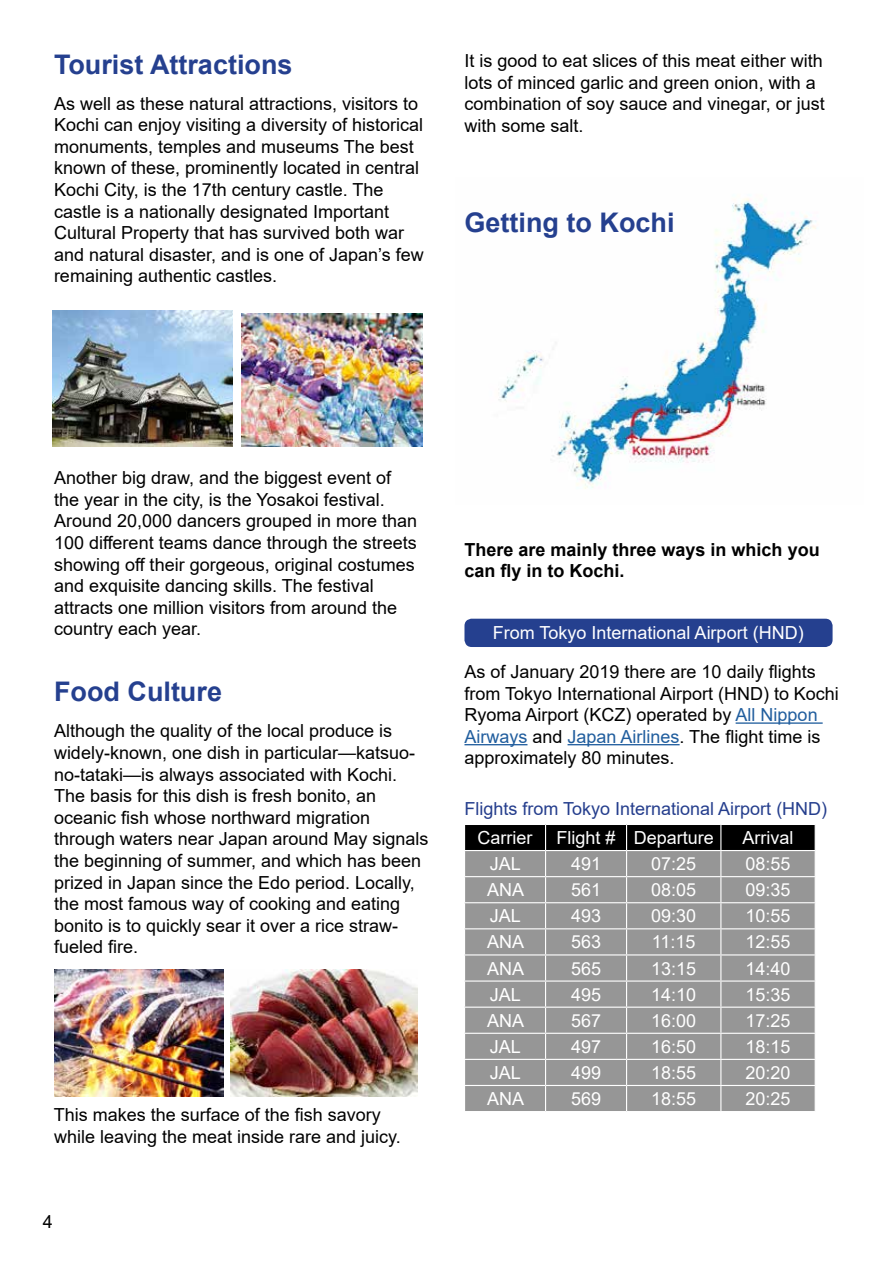
<style>
.page{position:relative;width:893px;height:1263px;background:#fff}
.page>*{position:absolute;margin:0;border:0;box-sizing:border-box;transform-origin:0 0}
.t1{font:700 27px "Arial";color:#25408f}
.t2{font:18px/21.6px "Arial";color:#000}
.t3{font:18px "Arial";color:#fff}
.t4{font:700 18px/21.6px "Arial";color:#000}
.t5{font:18px "Arial";color:#253e8d}
.s1{color:#215e9e}
</style>
<div class="page">
<img style="left:498px;top:198px;width:318px;height:291px">
<hr style="left:736px;top:722px;width:87px;height:2px;background:#215e9e">
<hr style="left:464px;top:744px;width:63px;height:1px;background:#215e9e">
<hr style="left:567px;top:744px;width:113px;height:1px;background:#215e9e">
<div style="left:464px;top:619px;width:369px;height:28px;background:#25408f;border-radius:7px"></div>
<svg style="left:464px;top:824px;width:352px;height:287px;background:#8f8f8f"></svg>
<img style="left:53px;top:310px;width:180px;height:136px">
<img style="left:241px;top:314px;width:182px;height:132px">
<img style="left:54px;top:969px;width:169px;height:127px">
<img style="left:231px;top:969px;width:187px;height:127px">
<h1 class="t1" style="left:54px;top:45px;width:240px">Tourist Attractions</h1>
<p class="t2" style="left:54px;top:92px;width:371px">As well as these natural attractions, visitors to Kochi can enjoy visiting a diversity of historical monuments, temples and museums The best known of these, prominently located in central Kochi City, is the 17th century castle. The castle is a nationally designated Important Cultural Property that has survived both war and natural disaster, and is one of Japan’s few remaining authentic castles.</p>
<p class="t2" style="left:464px;top:50px;width:362px">It is good to eat slices of this meat either with lots of minced garlic and green onion, with a combination of soy sauce and vinegar, or just with some salt.</p>
<h1 class="t1" style="left:464px;top:203px;width:212px">Getting to Kochi</h1>
<p class="t2" style="left:54px;top:467px;width:365px">Another big draw, and the biggest event of the year in the city, is the Yosakoi festival.<br>Around 20,000 dancers grouped in more than 100 different teams dance through the streets showing off their gorgeous, original costumes and exquisite dancing skills. The festival attracts one million visitors from around the country each year.</p>
<h1 class="t1" style="left:54px;top:673px;width:169px">Food Culture</h1>
<p class="t2" style="left:54px;top:720px;width:376px">Although the quality of the local produce is widely-known, one dish in particular—katsuo&shy;no-tataki—is always associated with Kochi.<br>The basis for this dish is fresh bonito, an oceanic fish whose northward migration through waters near Japan around May signals the beginning of summer, and which has been prized in Japan since the Edo period. Locally, the most famous way of cooking and eating bonito is to quickly sear it over a rice straw&shy;fueled fire.</p>
<p class="t2" style="left:54px;top:1104px;width:349px">This makes the surface of the fish savory while leaving the meat inside rare and juicy.</p>
<p class="t2" style="left:43px;top:1211px;width:12px">4</p>
<p class="t4" style="left:464px;top:539px;width:357px">There are mainly three ways in which you can fly in to Kochi.</p>
<p class="t3" style="left:493px;top:621px;width:312px">From Tokyo International Airport (HND)</p>
<p class="t2" style="left:464px;top:661px;width:376px">As of January 2019 there are 10 daily flights from Tokyo International Airport (HND) to Kochi Ryoma Airport (KCZ) operated by <span class="s1">All Nippon Airways</span> and <span class="s1">Japan Airlines</span>. The flight time is approximately 80 minutes.</p>
<p class="t5" style="left:464px;top:796px;width:364px">Flights from Tokyo International Airport (HND)</p>
<p class="t3" style="left:478px;top:825px;width:56px">Carrier</p>
<p class="t3" style="left:556px;top:825px;width:159px">Flight # Departure</p>
<p class="t3" style="left:742px;top:825px;width:52px">Arrival</p>
<p class="t3" style="left:490px;top:851px;width:33px">JAL</p>
<p class="t3" style="left:571px;top:851px;width:32px">491</p>
<p class="t3" style="left:651px;top:851px;width:47px">07:25</p>
<p class="t3" style="left:745px;top:851px;width:47px">08:55</p>
<p class="t3" style="left:487px;top:877px;width:39px">ANA</p>
<p class="t3" style="left:571px;top:877px;width:32px">561</p>
<p class="t3" style="left:651px;top:877px;width:47px">08:05</p>
<p class="t3" style="left:745px;top:877px;width:47px">09:35</p>
<p class="t3" style="left:490px;top:904px;width:33px">JAL</p>
<p class="t3" style="left:571px;top:904px;width:32px">493</p>
<p class="t3" style="left:651px;top:904px;width:47px">09:30</p>
<p class="t3" style="left:745px;top:904px;width:47px">10:55</p>
<p class="t3" style="left:487px;top:930px;width:39px">ANA</p>
<p class="t3" style="left:571px;top:930px;width:32px">563</p>
<p class="t3" style="left:652px;top:930px;width:45px">11:15</p>
<p class="t3" style="left:745px;top:930px;width:47px">12:55</p>
<p class="t3" style="left:487px;top:956px;width:39px">ANA</p>
<p class="t3" style="left:571px;top:956px;width:32px">565</p>
<p class="t3" style="left:651px;top:956px;width:47px">13:15</p>
<p class="t3" style="left:745px;top:956px;width:47px">14:40</p>
<p class="t3" style="left:490px;top:982px;width:33px">JAL</p>
<p class="t3" style="left:571px;top:982px;width:32px">495</p>
<p class="t3" style="left:651px;top:982px;width:47px">14:10</p>
<p class="t3" style="left:745px;top:982px;width:47px">15:35</p>
<p class="t3" style="left:487px;top:1008px;width:39px">ANA</p>
<p class="t3" style="left:571px;top:1008px;width:32px">567</p>
<p class="t3" style="left:651px;top:1008px;width:47px">16:00</p>
<p class="t3" style="left:745px;top:1008px;width:47px">17:25</p>
<p class="t3" style="left:490px;top:1034px;width:33px">JAL</p>
<p class="t3" style="left:571px;top:1034px;width:32px">497</p>
<p class="t3" style="left:651px;top:1034px;width:47px">16:50</p>
<p class="t3" style="left:746px;top:1034px;width:47px">18:15</p>
<p class="t3" style="left:490px;top:1060px;width:33px">JAL</p>
<p class="t3" style="left:571px;top:1060px;width:32px">499</p>
<p class="t3" style="left:651px;top:1060px;width:47px">18:55</p>
<p class="t3" style="left:746px;top:1060px;width:47px">20:20</p>
<p class="t3" style="left:487px;top:1086px;width:39px">ANA</p>
<p class="t3" style="left:571px;top:1086px;width:32px">569</p>
<p class="t3" style="left:651px;top:1086px;width:47px">18:55</p>
<p class="t3" style="left:746px;top:1086px;width:47px">20:25</p>
</div>
